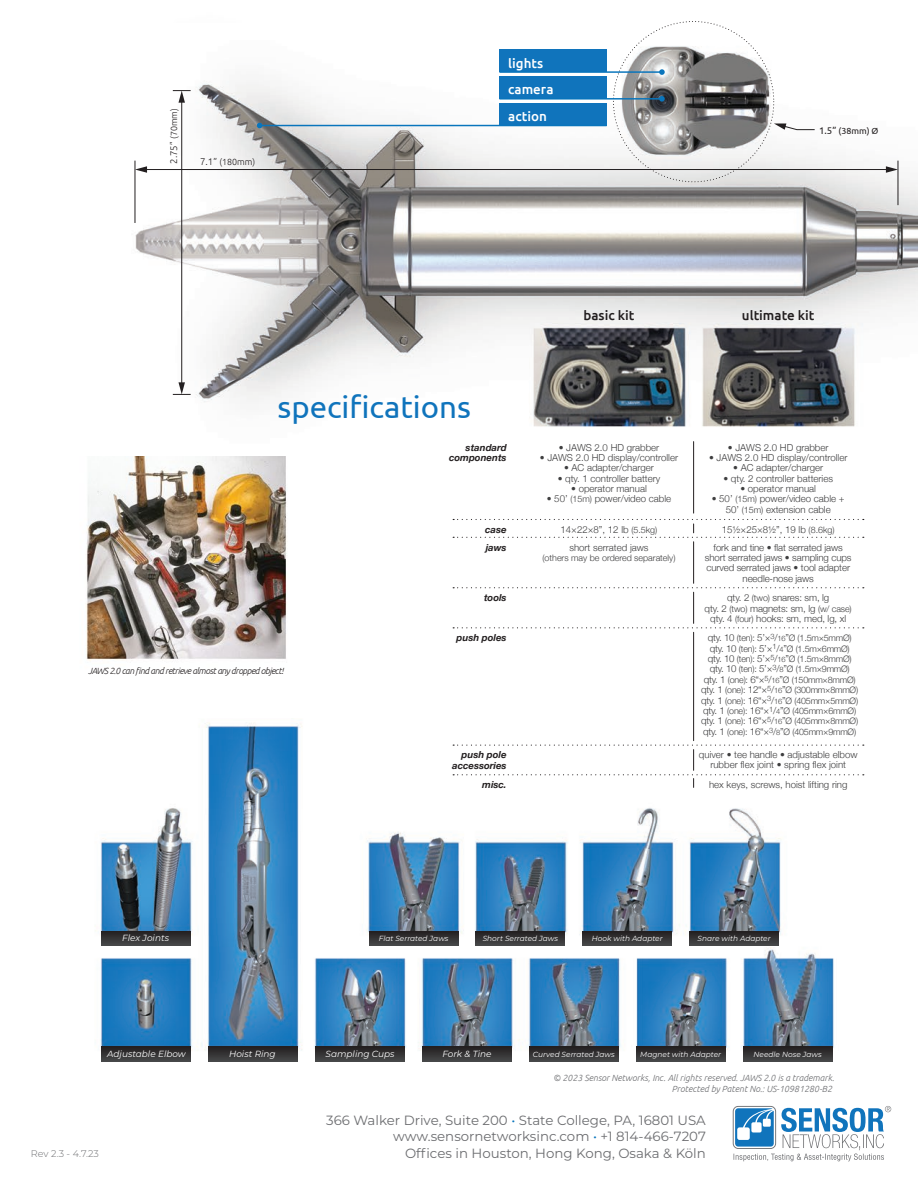
<style>
.page{position:relative;width:918px;height:1188px;background:#fff}
.page>*{position:absolute;margin:0;border:0;box-sizing:border-box;transform-origin:0 0}
.t1{font:31.2px "Ubuntu";color:#1074bc}
.t2{font:13.35px/16.4px "Montserrat";color:#6c6d70;text-align:right}
.t3{font:500 13.35px "Ubuntu";color:#231f20}
.t4{font:500 13.35px/26.7px "Ubuntu";color:#fff}
.t5{font:300 9.6px/10.4px "Helvetica Neue";color:#3e3e3f;text-align:center}
.t6{font:italic 700 9.6px/10.4px "Helvetica Neue";color:#231f20;text-align:right}
.t7{font:300 9.6px "Montserrat";color:#6c6d70}
.t8{font:300 8.85px/10.4px "Helvetica Neue";letter-spacing:-.02em;color:#3e3e3f;text-align:center}
.t9{font:italic 300 8.85px/10.4px "Ubuntu";color:#6c6d70;text-align:right}
.t10{font:italic 8.85px "Montserrat";color:#fff}
.t11{font:italic 300 8.85px "Ubuntu";letter-spacing:-.05em;color:#231f20}
.t12{font:300 8.85px "Helvetica Neue";color:#3e3e3f}
.t13{font:300 8.85px "Ubuntu";color:#231f20}
.t14{font:8.85px "Ubuntu";color:#231f20}
.t15{font:italic 7.35px "Montserrat";color:#fff}
.s1{font-size:9.6px}
.s2{font-size:8.85px}
.s3{font-size:7.35px}
.s4{color:#0975bc}
</style>
<div class="page">
<img style="left:86px;top:21px;width:806px;height:1141px">
<img style="left:86px;top:718px;width:793px;height:378px">
<img style="left:86px;top:23px;width:832px;height:432px">
<svg style="left:733px;top:1106px;width:158px;height:55px"></svg>
<svg style="left:453px;top:627px;width:411px;height:1px"></svg>
<svg style="left:453px;top:587px;width:411px;height:1px"></svg>
<hr style="left:693px;top:442px;width:1px;height:71px;background:#231f20">
<svg style="left:453px;top:519px;width:411px;height:19px"></svg>
<svg style="left:453px;top:745px;width:411px;height:42px"></svg>
<hr style="left:693px;top:542px;width:1px;height:41px;background:#231f20">
<hr style="left:693px;top:592px;width:1px;height:31px;background:#231f20">
<hr style="left:693px;top:632px;width:1px;height:109px;background:#231f20">
<hr style="left:181px;top:100px;width:1px;height:285px;background:#231f20">
<svg style="left:173px;top:382px;width:18px;height:13px"></svg>
<svg style="left:173px;top:90px;width:18px;height:13px"></svg>
<hr style="left:135px;top:161px;width:1px;height:62px;background:#231f20">
<hr style="left:898px;top:161px;width:1px;height:44px;background:#231f20">
<hr style="left:145px;top:169px;width:743px;height:1px;background:#231f20">
<svg style="left:886px;top:166px;width:12px;height:7px"></svg>
<svg style="left:135px;top:166px;width:12px;height:7px"></svg>
<svg style="left:774px;top:123px;width:41px;height:7px"></svg>
<div style="left:499px;top:50px;width:108px;height:22px;background:#1074bc"></div>
<hr style="left:499px;top:71px;width:163px;height:2px;background:#0975bc">
<svg style="left:659px;top:69px;width:6px;height:6px"></svg>
<div style="left:499px;top:77px;width:108px;height:22px;background:#1074bc"></div>
<hr style="left:499px;top:98px;width:163px;height:2px;background:#0975bc">
<svg style="left:659px;top:96px;width:6px;height:6px"></svg>
<div style="left:499px;top:103px;width:108px;height:23px;background:#1074bc"></div>
<hr style="left:260px;top:125px;width:347px;height:1px;background:#0975bc">
<svg style="left:257px;top:123px;width:5px;height:5px"></svg>
<svg style="left:102px;top:1047px;width:89px;height:15px"></svg>
<svg style="left:102px;top:931px;width:89px;height:15px"></svg>
<svg style="left:209px;top:1047px;width:89px;height:15px"></svg>
<svg style="left:316px;top:1047px;width:89px;height:15px"></svg>
<svg style="left:422px;top:1047px;width:90px;height:15px"></svg>
<svg style="left:529px;top:1047px;width:89px;height:15px"></svg>
<svg style="left:636px;top:1047px;width:89px;height:15px"></svg>
<svg style="left:743px;top:1047px;width:89px;height:15px"></svg>
<svg style="left:690px;top:931px;width:89px;height:15px"></svg>
<svg style="left:583px;top:931px;width:89px;height:15px"></svg>
<svg style="left:476px;top:931px;width:89px;height:15px"></svg>
<svg style="left:369px;top:931px;width:89px;height:15px"></svg>
<p class="t13" style="left:169px;top:164px;width:57px;rotate:-90deg"><span class="s1">2.75”</span> (70mm)</p>
<p class="t13" style="left:200px;top:157px;width:57px"><span class="s1">7.1”</span> (180mm)</p>
<h2 class="t4" style="left:508px;top:49px;width:47px">lights camera action</h2>
<p class="t14" style="left:819px;top:126px;width:61px"><span class="s1">1.5”</span> (38mm) Ø</p>
<h1 class="t1" style="left:277px;top:388px;width:195px">specifications</h1>
<p class="t6" style="left:449px;top:442px;width:59px">standard components</p>
<p class="t6" style="left:485px;top:521px;width:23px;line-height:17.9px;text-align:left">case jaws</p>
<h2 class="t3" style="left:584px;top:307px;width:52px">basic kit</h2>
<h2 class="t3" style="left:742px;top:307px;width:74px">ultimate kit</h2>
<p class="t5" style="left:559px;top:441px;width:102px">• JAWS 2.0 HD grabber</p>
<p class="t5" style="left:728px;top:441px;width:102px">• JAWS 2.0 HD grabber</p>
<p class="t5" style="left:540px;top:452px;width:140px">• JAWS 2.0 HD display/controller</p>
<p class="t5" style="left:709px;top:452px;width:140px">• JAWS 2.0 HD display/controller</p>
<p class="t5" style="left:547px;top:493px;width:126px">• 50’ <span class="s2">(15m)</span> power/video cable</p>
<p class="t5" style="left:712px;top:493px;width:134px">• 50’ <span class="s2">(15m)</span> power/video cable +<br>50’ <span class="s2">(15m)</span> extension cable</p>
<p class="t5" style="left:564px;top:462px;width:91px">• AC adapter/charger</p>
<p class="t5" style="left:733px;top:462px;width:91px">• AC adapter/charger</p>
<p class="t5" style="left:558px;top:472px;width:104px">• qty. 1 controller battery</p>
<p class="t5" style="left:571px;top:483px;width:77px">• operator manual</p>
<p class="t5" style="left:723px;top:472px;width:111px">• qty. 2 controller batteries</p>
<p class="t5" style="left:740px;top:483px;width:77px">• operator manual</p>
<p class="t5" style="left:561px;top:524px;width:98px">14×22×8”, 12 lb <span class="s2">(5.5kg)</span></p>
<p class="t5" style="left:722px;top:524px;width:114px">15½×25×8½”, 19 lb <span class="s2">(8.6kg)</span></p>
<p class="t5" style="left:569px;top:541px;width:81px">short serrated jaws</p>
<p class="t12" style="left:543px;top:551px;width:134px">(others may be ordered separately)</p>
<p class="t5" style="left:705px;top:541px;width:148px">fork and tine • flat serrated jaws short serrated jaws • sampling cups curved serrated jaws • tool adapter needle-nose jaws</p>
<p class="t11" style="left:88px;top:666px;width:197px">JAWS 2.0 can find and retrieve almost any dropped object!</p>
<p class="t10" style="left:122px;top:932px;width:48px">Flex Joints</p>
<p class="t6" style="left:484px;top:593px;width:24px">tools</p>
<p class="t6" style="left:457px;top:633px;width:52px">push poles</p>
<p class="t5" style="left:705px;top:592px;width:149px">qty. 2 <span class="s2">(two)</span> snares: sm, lg<br>qty. 2 <span class="s2">(two)</span> magnets: sm, lg <span class="s2">(w/ case) </span>qty. 4 <span class="s2">(four)</span> hooks: sm, med, lg, xl</p>
<p class="t8" style="left:701px;top:632px;width:158px"><span class="s1">qty. 10</span> (ten): <span class="s1">5’×</span><sup>3</sup><span class="s1">/</span><span class="s3">16</span><span class="s1">”</span>Ø (1.5m×5mmØ) <span class="s1">qty. 10</span> (ten): <span class="s1">5’×</span><sup>1</sup><span class="s1">/</span><span class="s3">4</span><span class="s1">”</span>Ø (1.5m×6mmØ)<br><span class="s1">qty. 10</span> (ten): <span class="s1">5’×</span><sup>5</sup><span class="s1">/</span><span class="s3">16</span><span class="s1">”</span>Ø (1.5m×8mmØ) <span class="s1">qty. 10</span> (ten): <span class="s1">5’×</span><sup>3</sup><span class="s1">/</span><span class="s3">8</span><span class="s1">”</span>Ø (1.5m×9mmØ)<br><span class="s1">qty. 1</span> (one): <span class="s1">6“×</span><sup>5</sup><span class="s1">/</span><span class="s3">16</span><span class="s1">”</span>Ø (150mm×8mmØ) <span class="s1">qty. 1</span> (one): <span class="s1">12“×</span><sup>5</sup><span class="s1">/</span><span class="s3">16</span><span class="s1">”</span>Ø (300mm×8mmØ) <span class="s1">qty. 1</span> (one): <span class="s1">16“×</span><sup>3</sup><span class="s1">/</span><span class="s3">16</span><span class="s1">”</span>Ø (405mm×5mmØ) <span class="s1">qty. 1</span> (one): <span class="s1">16“×</span><sup>1</sup><span class="s1">/</span><span class="s3">4</span><span class="s1">”</span>Ø (405mm×6mmØ) <span class="s1">qty. 1</span> (one): <span class="s1">16“×</span><sup>5</sup><span class="s1">/</span><span class="s3">16</span><span class="s1">”</span>Ø (405mm×8mmØ) <span class="s1">qty. 1</span> (one): <span class="s1">16“×</span><sup>3</sup><span class="s1">/</span><span class="s3">8</span><span class="s1">”</span>Ø (405mm×9mmØ)</p>
<p class="t6" style="left:452px;top:750px;width:56px">push pole accessories</p>
<p class="t5" style="left:699px;top:749px;width:160px">quiver • tee handle • adjustable elbow rubber flex joint • spring flex joint</p>
<p class="t6" style="left:482px;top:780px;width:26px">misc.</p>
<p class="t5" style="left:709px;top:779px;width:140px">hex keys, screws, hoist lifting ring</p>
<p class="t15" style="left:379px;top:934px;width:71px">Flat Serrated Jaws</p>
<p class="t15" style="left:483px;top:934px;width:77px">Short Serrated Jaws</p>
<p class="t15" style="left:592px;top:934px;width:72px">Hook with Adapter</p>
<p class="t15" style="left:698px;top:934px;width:75px">Snare with Adapter</p>
<p class="t10" style="left:107px;top:1048px;width:80px">Adjustable Elbow</p>
<p class="t7" style="left:31px;top:1147px;width:70px">Rev 2.3 - 4.7.23</p>
<p class="t10" style="left:229px;top:1048px;width:48px">Hoist Ring</p>
<p class="t10" style="left:326px;top:1048px;width:70px">Sampling Cups</p>
<p class="t10" style="left:442px;top:1048px;width:51px">Fork &amp; Tine</p>
<p class="t15" style="left:533px;top:1050px;width:83px">Curved Serrated Jaws</p>
<p class="t15" style="left:640px;top:1050px;width:82px">Magnet with Adapter</p>
<p class="t15" style="left:754px;top:1050px;width:70px">Needle Nose Jaws</p>
<p class="t9" style="left:554px;top:1073px;width:282px">© 2023 Sensor Networks, Inc. All rights reserved. JAWS 2.0 is a trademark.<br>Protected by Patent No.: US-10981280-B2</p>
<h2 class="t2" style="left:326px;top:1112px;width:381px">366 Walker Drive, Suite 200 <span class="s4">•</span> State College, PA, 16801 USA www.sensornetworksinc.com <span class="s4">•</span> +1 814-466-7207<br>Offices in Houston, Hong Kong, Osaka &amp; Köln</h2>
</div>
